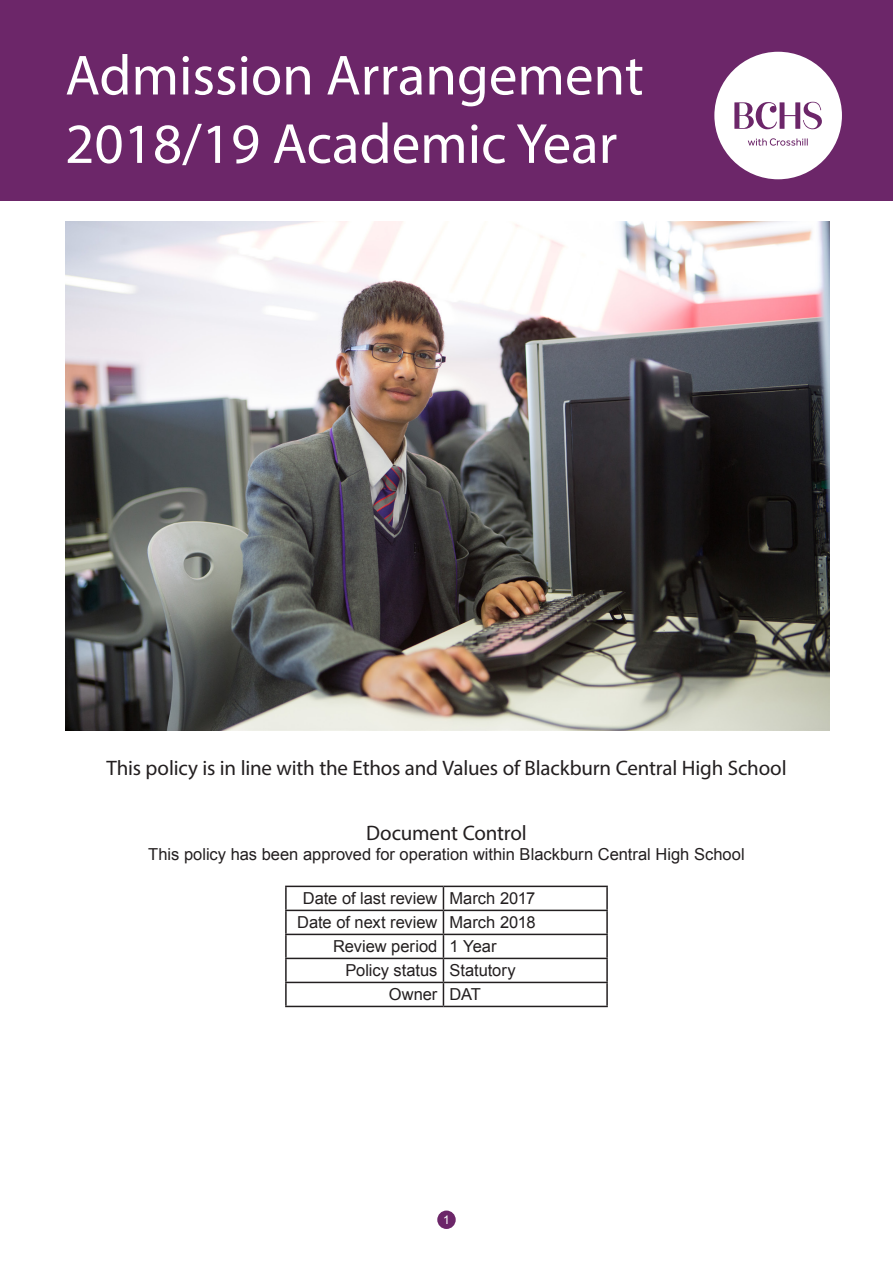
<style>
.page{position:relative;width:893px;height:1263px;background:#fff}
.page>*{position:absolute;margin:0;border:0;box-sizing:border-box;transform-origin:0 0}
.t1{font:57px/68.4px "Myriad Pro";color:#fff}
.Body_Text{font:21px "Myriad Pro";letter-spacing:-.01em;color:#231f20}
.Body_Text-2{font:16.5px "Arial";color:#231f20}
.t2{font:12px "Arial";color:#fff}
</style>
<div class="page">
<div style="left:0;top:0;width:893px;height:201px;background:#6c2669"></div>
<svg style="left:714px;top:52px;width:128px;height:127px"></svg>
<div style="left:437px;top:1210px;width:19px;height:19px;background:#6c2669;border-radius:50%"></div>
<hr style="left:285px;top:886px;width:158px;height:1px;background:#231f20">
<hr style="left:285px;top:887px;width:2px;height:23px;background:#231f20">
<hr style="left:443px;top:886px;width:165px;height:1px;background:#231f20">
<hr style="left:606px;top:887px;width:2px;height:23px;background:#231f20">
<hr style="left:285px;top:910px;width:158px;height:1px;background:#231f20">
<hr style="left:285px;top:911px;width:2px;height:23px;background:#231f20">
<hr style="left:443px;top:910px;width:165px;height:1px;background:#231f20">
<hr style="left:606px;top:911px;width:2px;height:23px;background:#231f20">
<hr style="left:285px;top:934px;width:158px;height:1px;background:#231f20">
<hr style="left:285px;top:935px;width:2px;height:23px;background:#231f20">
<hr style="left:443px;top:934px;width:165px;height:1px;background:#231f20">
<hr style="left:606px;top:935px;width:2px;height:23px;background:#231f20">
<hr style="left:285px;top:958px;width:158px;height:1px;background:#231f20">
<hr style="left:285px;top:959px;width:2px;height:23px;background:#231f20">
<hr style="left:443px;top:958px;width:165px;height:1px;background:#231f20">
<hr style="left:606px;top:959px;width:2px;height:23px;background:#231f20">
<hr style="left:285px;top:982px;width:158px;height:1px;background:#231f20">
<hr style="left:285px;top:983px;width:2px;height:23px;background:#231f20">
<hr style="left:443px;top:982px;width:165px;height:1px;background:#231f20">
<svg style="left:443px;top:887px;width:1px;height:119px"></svg>
<hr style="left:606px;top:983px;width:2px;height:23px;background:#231f20">
<hr style="left:285px;top:1006px;width:158px;height:1px;background:#231f20">
<hr style="left:443px;top:1006px;width:165px;height:1px;background:#231f20">
<img style="left:65px;top:221px;width:764px;height:510px">
<p class="t1" style="left:65px;top:40px;width:580px">Admission Arrangement<br>2018/19 Academic Year</p>
<p class="Body_Text" style="left:106px;top:755px;width:682px">This policy is in line with the Ethos and Values of Blackburn Central High School</p>
<p class="Body_Text" style="left:366px;top:820px;width:162px">Document Control</p>
<p class="Body_Text-2" style="left:148px;top:843px;width:598px">This policy has been approved for operation within Blackburn Central High School</p>
<p class="Body_Text-2" style="left:303px;top:888px;width:136px">Date of last review</p>
<p class="Body_Text-2" style="left:449px;top:888px;width:87px">March 2017</p>
<p class="Body_Text-2" style="left:297px;top:912px;width:142px">Date of next review</p>
<p class="Body_Text-2" style="left:449px;top:912px;width:88px">March 2018</p>
<p class="Body_Text-2" style="left:333px;top:936px;width:106px">Review period</p>
<p class="Body_Text-2" style="left:449px;top:936px;width:49px">1 Year</p>
<p class="Body_Text-2" style="left:345px;top:960px;width:94px">Policy status</p>
<p class="Body_Text-2" style="left:449px;top:960px;width:68px">Statutory</p>
<p class="Body_Text-2" style="left:389px;top:984px;width:50px">Owner</p>
<p class="Body_Text-2" style="left:449px;top:984px;width:33px">DAT</p>
<p class="t2" style="left:443px;top:1212px;width:8px">1</p>
</div>
